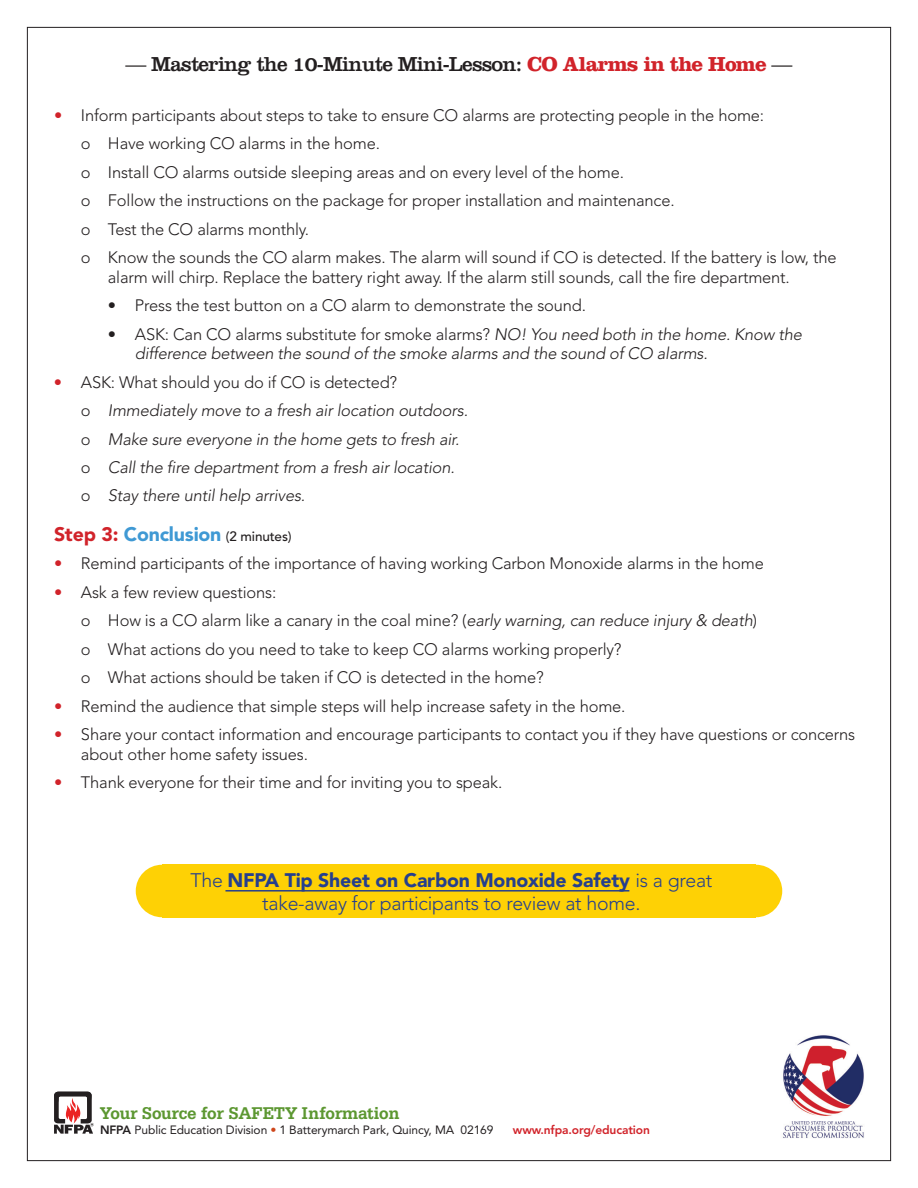
<style>
.page{position:relative;width:918px;height:1188px;background:#fff}
.page>*{position:absolute;margin:0;border:0;box-sizing:border-box;transform-origin:0 0}
.t1{font:21px "Clarendon";letter-spacing:-.035em;color:#231f20}
.t2{font:300 19.5px/22.5px "Avenir";letter-spacing:-.01em;color:#253f8e;text-align:center}
.t3{font:900 19.5px "Avenir";letter-spacing:-.01em;color:#3f99d4}
.t4{font:700 18px "Serifa";letter-spacing:-.015em;color:#5c9731;scale:.95 1}
.t5{font:300 16.5px/28.5px "Avenir";letter-spacing:-.01em;color:#231f20}
.t6{font:italic 300 16.5px/19.5px "Avenir";letter-spacing:-.01em;color:#231f20}
.t7{font:12px "Avenir";letter-spacing:-.01em;color:#231f20}
.t8{font:800 12px "Avenir";letter-spacing:-.01em;color:#d1232a}
.s1{font-weight:300}
.s2{font-weight:700;color:#d1232a}
.s3{color:#d1232a}
.s4{font-style:normal}
.s5{font-weight:500;font-size:13.5px;color:#231f20}
.s6{font-style:italic}
.s7{font-weight:900}
.s8{font-weight:800}
.s9{color:#ce461b}
</style>
<div class="page">
<img style="left:783px;top:1035px;width:81px;height:104px">
<svg style="left:54px;top:1092px;width:40px;height:42px"></svg>
<div style="left:162px;top:864px;width:594px;height:54px;background:#fed105"></div>
<hr style="left:225px;top:890px;width:404px;height:2px;background:#253f8e">
<div style="left:136px;top:865px;width:52px;height:52px;background:#fed105;border-radius:50%"></div>
<div style="left:730px;top:865px;width:52px;height:52px;background:#fed105;border-radius:50%"></div>
<p class="t1" style="left:125px;top:51px;width:669px"><span class="s1">—</span> Mastering the 10-Minute Mini-Lesson: <span class="s2">CO Alarms in the Home</span> <span class="s1">—</span></p>
<p class="t5" style="left:54px;top:101px;width:712px"><span class="s3">•</span> Inform participants about steps to take to ensure CO alarms are protecting people in the home:</p>
<p class="t5" style="left:81px;top:129px;width:300px">o Have working CO alarms in the home.</p>
<p class="t5" style="left:81px;top:158px;width:544px">o Install CO alarms outside sleeping areas and on every level of the home.</p>
<p class="t5" style="left:81px;top:186px;width:595px">o Follow the instructions on the package for proper installation and maintenance.</p>
<p class="t5" style="left:81px;top:215px;width:230px">o Test the CO alarms monthly.</p>
<p class="t5" style="left:108px;top:248px;width:730px;line-height:19.5px;text-indent:-27px">o Know the sounds the CO alarm makes. The alarm will sound if CO is detected. If the battery is low, the alarm will chirp. Replace the battery right away. If the alarm still sounds, call the fre department.</p>
<p class="t5" style="left:108px;top:291px;width:480px">• Press the test button on a CO alarm to demonstrate the sound.</p>
<p class="t6" style="left:135px;top:324px;width:669px;text-indent:-27px"><span class="s4">• ASK: Can CO alarms substitute for smoke alarms?</span> NO! You need both in the home. Know the difference between the sound of the smoke alarms and the sound of CO alarms.</p>
<p class="t5" style="left:54px;top:368px;width:345px"><span class="s3">•</span> ASK: What should you do if CO is detected?</p>
<p class="t6" style="left:81px;top:401px;width:389px"><span class="s4">o</span> Immediately move to a fresh air location outdoors.</p>
<p class="t6" style="left:81px;top:429px;width:380px"><span class="s4">o</span> Make sure everyone in the home gets to fresh air.</p>
<p class="t6" style="left:81px;top:458px;width:375px"><span class="s4">o</span> Call the fre department from a fresh air location.</p>
<p class="t6" style="left:81px;top:486px;width:226px"><span class="s4">o</span> Stay there until help arrives.</p>
<h3 class="t3" style="left:54px;top:522px;width:239px"><span class="s3">Step 3:</span> Conclusion <span class="s5">(2 minutes)</span></h3>
<p class="t5" style="left:54px;top:549px;width:711px"><span class="s3">•</span> Remind participants of the importance of having working Carbon Monoxide alarms in the home</p>
<p class="t5" style="left:81px;top:578px;width:677px;text-indent:-27px"><span class="s3">•</span> Ask a few review questions:<br>o How is a CO alarm like a canary in the coal mine? (<span class="s6">early warning, can reduce injury &amp; death</span>) o What actions do you need to take to keep CO alarms working properly?<br>o What actions should be taken if CO is detected in the home?</p>
<p class="t5" style="left:54px;top:692px;width:573px"><span class="s3">•</span> Remind the audience that simple steps will help increase safety in the home.</p>
<p class="t5" style="left:81px;top:725px;width:776px;line-height:19.5px;text-indent:-27px"><span class="s3">•</span> Share your contact information and encourage participants to contact you if they have questions or concerns about other home safety issues.</p>
<p class="t5" style="left:54px;top:768px;width:450px"><span class="s3">•</span> Thank everyone for their time and for inviting you to speak.</p>
<p class="t2" style="left:190px;top:869px;width:524px">The <span class="s7">NFPA Tip Sheet on Carbon Monoxide Safety</span> is a great take-away for participants to review at home.</p>
<p class="t4" style="left:100px;top:1103px;width:317px">Your Source for SAFETY Information</p>
<p class="t7" style="left:100px;top:1123px;width:395px"><span class="s8">NFPA</span> Public Education Division <span class="s9">•</span> 1 Batterymarch Park, Quincy, MA 02169</p>
<p class="t8" style="left:513px;top:1123px;width:139px">www.nfpa.org/education</p>
</div>
